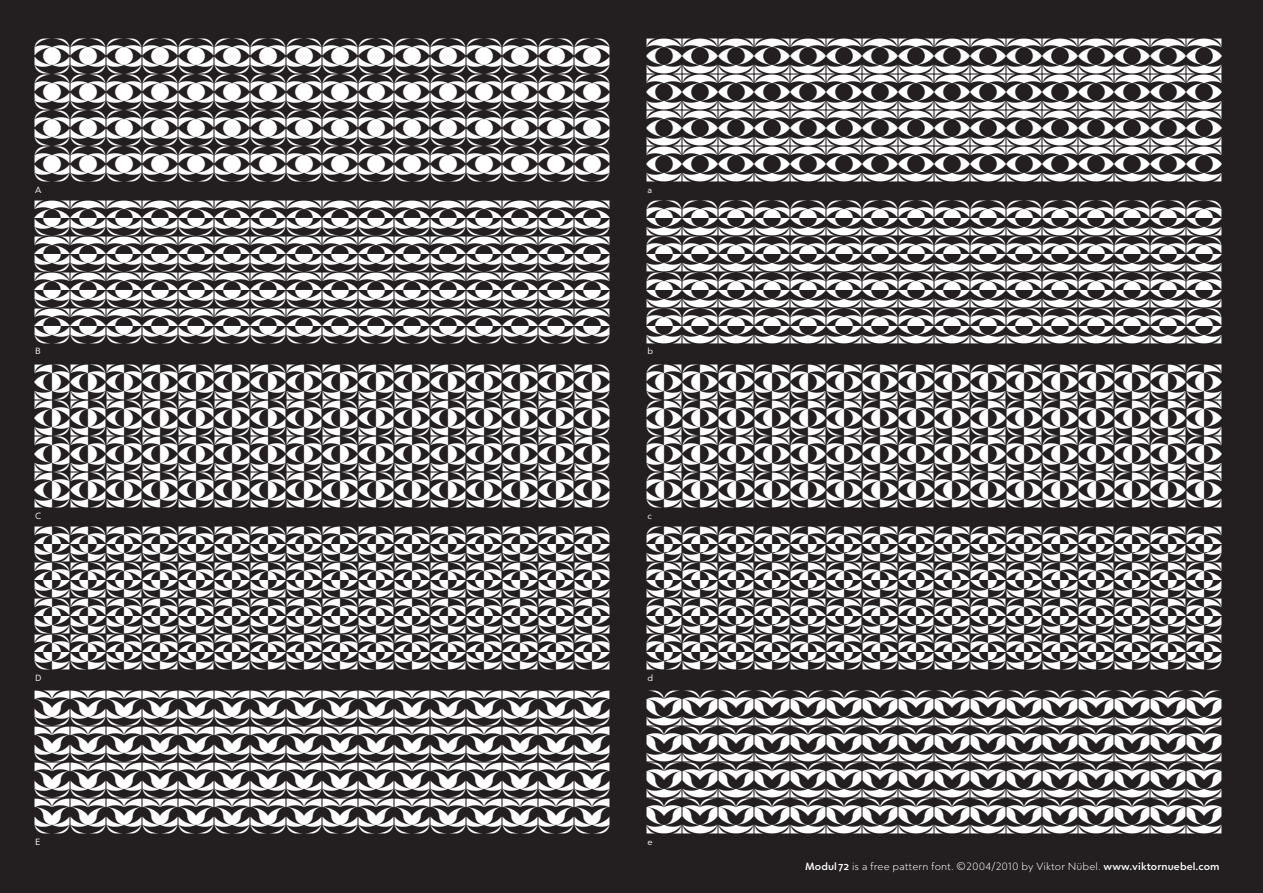
<style>
.page{position:relative;width:1263px;height:893px;background:#231f20}
.page>*{position:absolute;margin:0;border:0;box-sizing:border-box;transform-origin:0 0}
.t1{font:36px/36px "Modul 72";color:#fff;text-align:justify}
.t2{font:300 10.5px "Blog";letter-spacing:.01em;color:#fff}
.t3{font:9px "Blog";color:#fff}
.s1{font-weight:500}
</style>
<div class="page">
<p class="t1" style="left:34px;top:38px;width:1189px">AAAAAAAAAAAAAAAA AAAAAAAAAAAAAAAA AAAAAAAAAAAAAAAA AAAAAAAAAAAAAAAA AAAAAAAAAAAAAAAA AAAAAAAAAAAAAAAA AAAAAAAAAAAAAAAA AAAAAAAAAAAAAAAA</p>
<p class="t3" style="left:35px;top:183px;width:8px">A</p>
<p class="t3" style="left:647px;top:183px;width:6px">a</p>
<p class="t1" style="left:34px;top:200px;width:1189px">BBBBBBBBBBBBBBBB BBBBBBBBBBBBBBBB BBBBBBBBBBBBBBBB BBBBBBBBBBBBBBBB BBBBBBBBBBBBBBBB BBBBBBBBBBBBBBBB BBBBBBBBBBBBBBBB BBBBBBBBBBBBBBBB</p>
<p class="t3" style="left:35px;top:344px;width:7px">B</p>
<p class="t3" style="left:647px;top:344px;width:7px">b</p>
<p class="t1" style="left:34px;top:364px;width:1189px">CCCCCCCCCCCCCCCC CCCCCCCCCCCCCCCC CCCCCCCCCCCCCCCC CCCCCCCCCCCCCCCC CCCCCCCCCCCCCCCC CCCCCCCCCCCCCCCC CCCCCCCCCCCCCCCC CCCCCCCCCCCCCCCC</p>
<p class="t3" style="left:35px;top:509px;width:8px">C</p>
<p class="t3" style="left:647px;top:509px;width:6px">c</p>
<p class="t1" style="left:34px;top:526px;width:1189px">DDDDDDDDDDDDDDDD DDDDDDDDDDDDDDDD DDDDDDDDDDDDDDDD DDDDDDDDDDDDDDDD DDDDDDDDDDDDDDDD DDDDDDDDDDDDDDDD DDDDDDDDDDDDDDDD DDDDDDDDDDDDDDDD</p>
<p class="t1" style="left:34px;top:690px;width:1189px">EEEEEEEEEEEEEEEE EEEEEEEEEEEEEEEE EEEEEEEEEEEEEEEE EEEEEEEEEEEEEEEE EEEEEEEEEEEEEEEE EEEEEEEEEEEEEEEE EEEEEEEEEEEEEEEE EEEEEEEEEEEEEEEE</p>
<p class="t3" style="left:35px;top:671px;width:8px">D</p>
<p class="t3" style="left:647px;top:671px;width:7px">d</p>
<p class="t3" style="left:35px;top:835px;width:7px">E</p>
<p class="t3" style="left:647px;top:835px;width:7px">e</p>
<p class="t2" style="left:805px;top:859px;width:416px"><span class="s1">Modul72</span> is a free pattern font. ©2004/2010 by Viktor Nübel. <span class="s1">www.viktornuebel.com</span></p>
</div>
